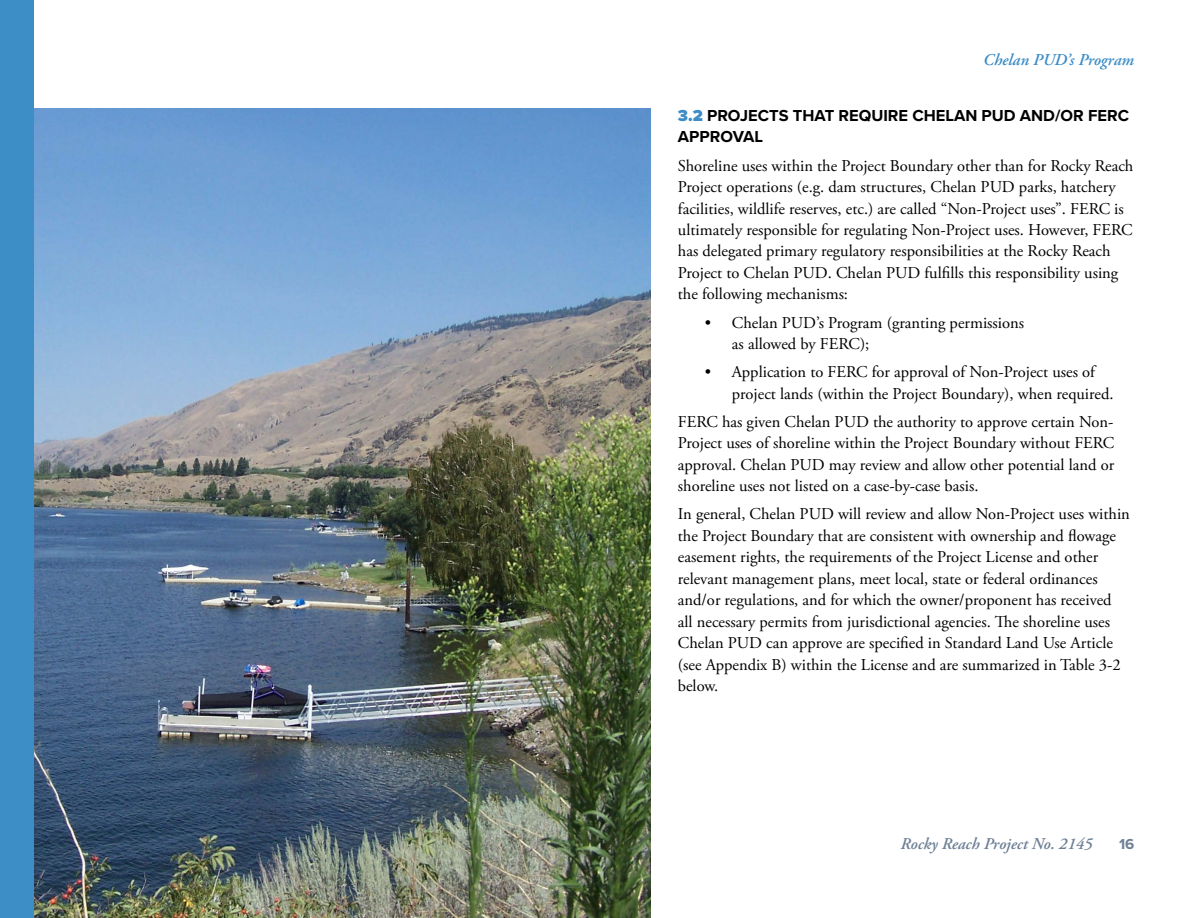
<style>
.page{position:relative;width:1188px;height:918px;background:#fff}
.page>*{position:absolute;margin:0;border:0;box-sizing:border-box;transform-origin:0 0}
.t1{font:16.5px/21.5px "Adobe Garamond Pro";color:#000}
.t2{font:700 16.5px/21.5px "Proxima Nova";color:#000}
.t3{font:italic 600 16.5px "Adobe Garamond Pro";color:#6e7f95}
.t4{font:italic 600 16.5px "Adobe Garamond Pro";color:#3d8dc7}
.t5{font:700 15px "Proxima Nova";color:#6e7f95}
.s1{font-weight:900;color:#3d8dc7}
</style>
<div class="page">
<img style="left:34px;top:108px;width:617px;height:810px">
<div style="left:0;top:0;width:34px;height:918px;background:#3d8dc7"></div>
<p class="t4" style="left:983px;top:50px;width:152px">Chelan PUD’s Program</p>
<p class="t2" style="left:678px;top:104px;width:453px"><span class="s1">3.2</span> PROJECTS THAT REQUIRE CHELAN PUD AND/OR FERC<br>APPROVAL</p>
<p class="t1" style="left:678px;top:155px;width:457px">Shoreline uses within the Project Boundary other than for Rocky Reach Project operations (e.g. dam structures, Chelan PUD parks, hatchery facilities, wildlife reserves, etc.) are called “Non-Project uses”. FERC is ultimately responsible for regulating Non-Project uses. However, FERC has delegated primary regulatory responsibilities at the Rocky Reach Project to Chelan PUD. Chelan PUD fulfills this responsibility using the following mechanisms:</p>
<p class="t1" style="left:732px;top:312px;width:294px;text-indent:-27px">• Chelan PUD’s Program (granting permissions as allowed by FERC);</p>
<p class="t1" style="left:732px;top:362px;width:383px;text-indent:-27px">• Application to FERC for approval of Non-Project uses of project lands (within the Project Boundary), when required.</p>
<p class="t1" style="left:678px;top:412px;width:438px;text-align:justify">FERC has given Chelan PUD the authority to approve certain Non-Project uses of shoreline within the Project Boundary without FERC approval. Chelan PUD may review and allow other potential land or shoreline uses not listed on a case-by-case basis.</p>
<p class="t1" style="left:678px;top:504px;width:454px">In general, Chelan PUD will review and allow Non-Project uses within the Project Boundary that are consistent with ownership and flowage easement rights, the requirements of the Project License and other relevant management plans, meet local, state or federal ordinances and/or regulations, and for which the owner/proponent has received all necessary permits from jurisdictional agencies. The shoreline uses Chelan PUD can approve are specified in Standard Land Use Article (see Appendix B) within the License and are summarized in Table 3-2 below.</p>
<p class="t3" style="left:901px;top:834px;width:193px">Rocky Reach Project No. 2145</p>
<p class="t5" style="left:1119px;top:833px;width:17px">16</p>
</div>
